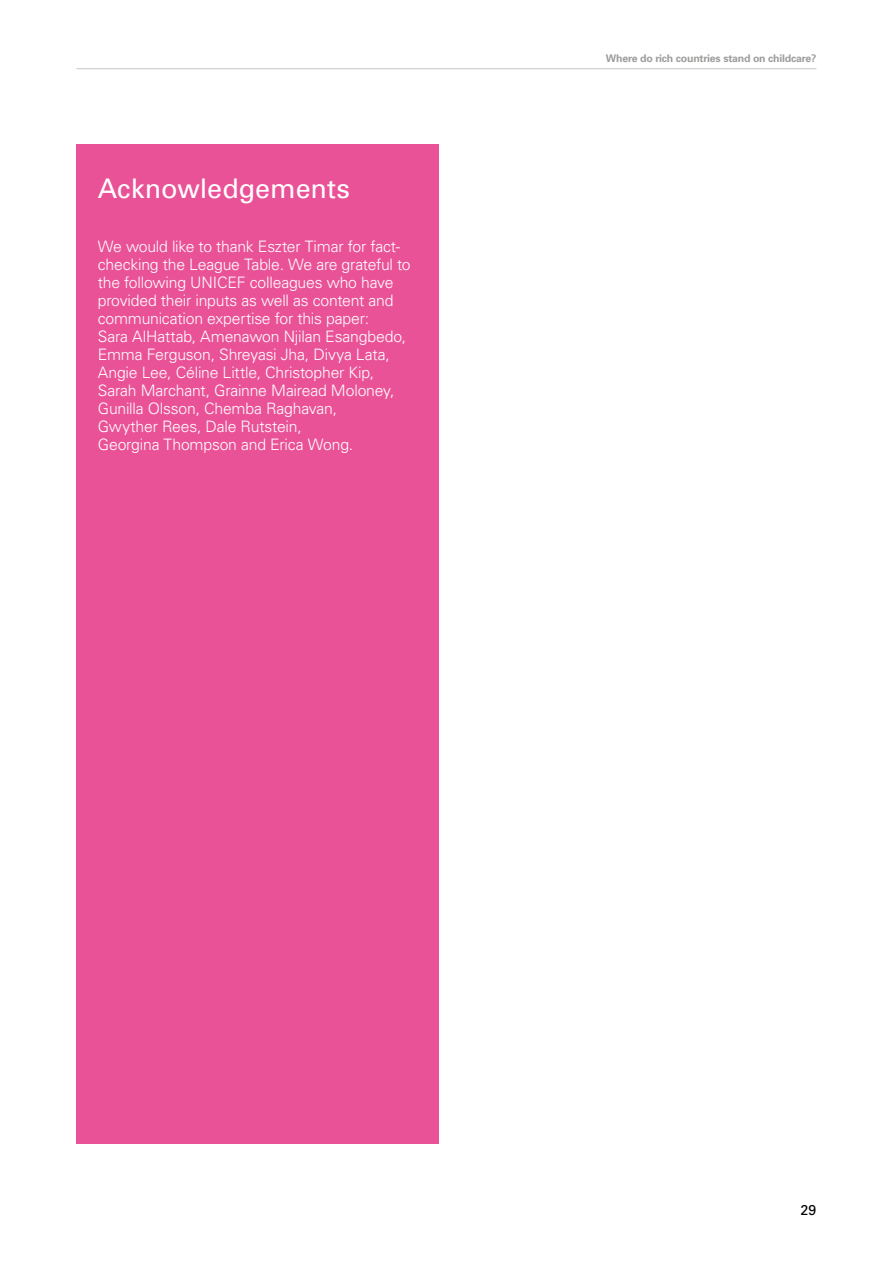
<style>
.page{position:relative;width:893px;height:1263px;background:#fff}
.page>*{position:absolute;margin:0;border:0;box-sizing:border-box;transform-origin:0 0}
.t1{font:27px "Univers";color:#fff}
.t2{font:300 15.75px/18px "Univers";letter-spacing:-.01em;color:#fff}
.t3{font:14.25px "Univers";color:#000}
.t4{font:700 10.5px "Univers";letter-spacing:-.02em;color:#9d9d9c}
</style>
<div class="page">
<hr style="left:77px;top:68px;width:739px;height:1px;background:#c6c6c6">
<div style="left:77px;top:145px;width:362px;height:999px;background:#ea5297"></div>
<h1 class="t1" style="left:98px;top:172px;width:254px">Acknowledgements</h1>
<p class="t2" style="left:98px;top:237px;width:314px">We would like to thank Eszter Timar for fact&shy;checking the League Table. We are grateful to the following UNICEF colleagues who have provided their inputs as well as content and communication expertise for this paper:<br>Sara AlHattab, Amenawon Njilan Esangbedo, Emma Ferguson, Shreyasi Jha, Divya Lata, Angie Lee, Céline Little, Christopher Kip, Sarah Marchant, Grainne Mairead Moloney, Gunilla Olsson, Chemba Raghavan,<br>Gwyther Rees, Dale Rutstein,<br>Georgina Thompson and Erica Wong.</p>
<p class="t4" style="left:606px;top:51px;width:212px">Where do rich countries stand on childcare?</p>
<p class="t3" style="left:801px;top:1201px;width:17px">29</p>
</div>
